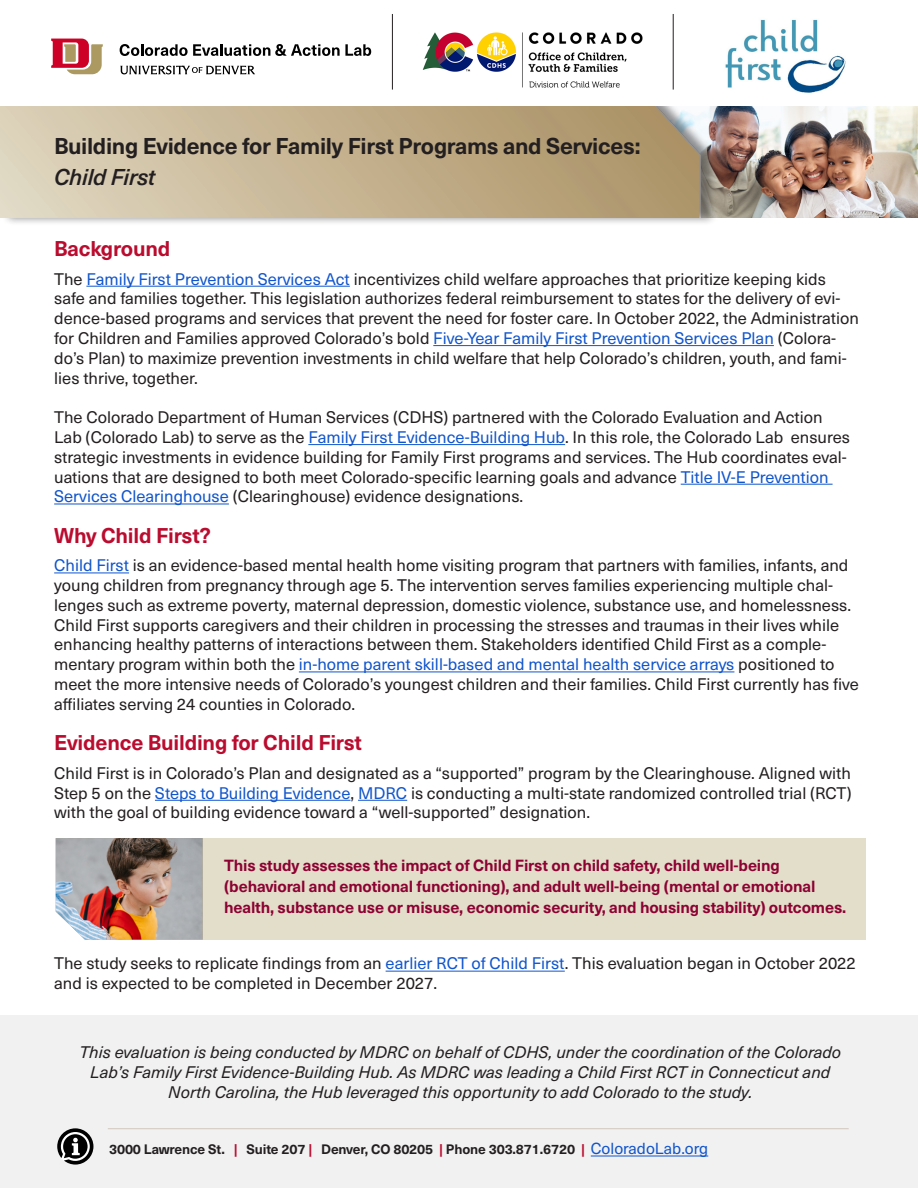
<style>
.page{position:relative;width:918px;height:1188px;background:#fff}
.page>*{position:absolute;margin:0;border:0;box-sizing:border-box;transform-origin:0 0}
.t1{font:700 22.5px/31.5px "Neue Haas Unica W1 G";letter-spacing:-.015em;color:#231f20}
.t2{font:700 21px "Neue Haas Unica W1 G";letter-spacing:-.01em;color:#ba0c2f}
.t3{font:16.5px/19.8px "Neue Haas Unica W1 G";color:#231f20}
.t4{font:italic 16.5px/19.8px "Neue Haas Unica W1 G";color:#231f20;text-align:center}
.t5{font:700 15.9px/21px "Neue Haas Unica W1 G";letter-spacing:-.01em;color:#8d0233}
.t6{font:15.75px "Neue Haas Unica W1 G";color:#15c}
.t7{font:700 13.5px "Neue Haas Unica W1 G";letter-spacing:-.01em;color:#231f20}
.t8{font:700 13.5px "Neue Haas Unica W1 G";color:#ba0c2f}
.s1{font-weight:500;font-style:italic}
.s2{color:#15c}
.s3{color:#ba0c2f}
</style>
<div class="page">
<img style="left:719px;top:106px;width:199px;height:112px">
<div style="left:203px;top:838px;width:663px;height:102px;background:#e3deca"></div>
<div style="left:0;top:1015px;width:918px;height:173px;background:#f1f1f2"></div>
<div style="left:1px;top:93px;width:718px;height:133px;background:#231f20;opacity:.5"></div>
<svg style="left:0;top:106px;width:699px;height:112px;background:#c4b291"></svg>
<div style="left:0;top:0;width:918px;height:106px;background:#fff"></div>
<svg style="left:51px;top:39px;width:52px;height:35px"></svg>
<svg style="left:120px;top:44px;width:251px;height:12px"></svg>
<svg style="left:120px;top:66px;width:135px;height:8px"></svg>
<img style="left:422px;top:32px;width:221px;height:55px">
<img style="left:725px;top:19px;width:121px;height:74px">
<svg style="left:57px;top:1128px;width:36px;height:37px"></svg>
<hr style="left:108px;top:1128px;width:741px;height:1px;background:#d2c5bd">
<hr style="left:591px;top:1156px;width:117px;height:1px;background:#15c">
<hr style="left:392px;top:14px;width:1px;height:76px;background:#231f20">
<hr style="left:673px;top:14px;width:1px;height:76px;background:#231f20">
<hr style="left:386px;top:971px;width:179px;height:1px;background:#15c">
<hr style="left:86px;top:286px;width:264px;height:1px;background:#15c">
<hr style="left:433px;top:345px;width:341px;height:1px;background:#15c">
<hr style="left:308px;top:444px;width:257px;height:1px;background:#15c">
<hr style="left:681px;top:484px;width:152px;height:1px;background:#15c">
<hr style="left:54px;top:504px;width:175px;height:1px;background:#15c">
<hr style="left:54px;top:573px;width:75px;height:1px;background:#15c">
<hr style="left:299px;top:672px;width:435px;height:1px;background:#15c">
<hr style="left:155px;top:800px;width:196px;height:1px;background:#15c">
<hr style="left:358px;top:800px;width:49px;height:1px;background:#15c">
<img style="left:56px;top:838px;width:147px;height:102px">
<h1 class="t1" style="left:54px;top:129px;width:588px">Building Evidence for Family First Programs and Services:<br><span class="s1">Child First</span></h1>
<h2 class="t2" style="left:54px;top:233px;width:118px">Background</h2>
<p class="t3" style="left:54px;top:268px;width:806px">The <span class="s2">Family First Prevention Services Act</span> incentivizes child welfare approaches that prioritize keeping kids safe and families together. This legislation authorizes federal reimbursement to states for the delivery of evi&shy;dence-based programs and services that prevent the need for foster care. In October 2022, the Administration for Children and Families approved Colorado’s bold <span class="s2">Five-Year Family First Prevention Services Plan</span> (Colora&shy;do’s Plan) to maximize prevention investments in child welfare that help Colorado’s children, youth, and fami&shy;lies thrive, together.</p>
<p class="t3" style="left:54px;top:406px;width:797px">The Colorado Department of Human Services (CDHS) partnered with the Colorado Evaluation and Action Lab (Colorado Lab) to serve as the <span class="s2">Family First Evidence-Building Hub</span>. In this role, the Colorado Lab ensures strategic investments in evidence building for Family First programs and services. The Hub coordinates eval&shy;uations that are designed to both meet Colorado-specific learning goals and advance <span class="s2">Title IV-E Prevention Services Clearinghouse</span> (Clearinghouse) evidence designations.</p>
<h2 class="t2" style="left:54px;top:519px;width:158px">Why Child First?</h2>
<p class="t3" style="left:54px;top:555px;width:806px"><span class="s2">Child First</span> is an evidence-based mental health home visiting program that partners with families, infants, and young children from pregnancy through age 5. The intervention serves families experiencing multiple chal&shy;lenges such as extreme poverty, maternal depression, domestic violence, substance use, and homelessness.<br>Child First supports caregivers and their children in processing the stresses and traumas in their lives while enhancing healthy patterns of interactions between them. Stakeholders identified Child First as a comple&shy;mentary program within both the <span class="s2">in-home parent skill-based and mental health service arrays</span> positioned to meet the more intensive needs of Colorado’s youngest children and their families. Child First currently has five affiliates serving 24 counties in Colorado.</p>
<h2 class="t2" style="left:54px;top:727px;width:309px">Evidence Building for Child First</h2>
<p class="t3" style="left:54px;top:762px;width:799px;text-align:justify">Child First is in Colorado’s Plan and designated as a “supported” program by the Clearinghouse. Aligned with Step 5 on the <span class="s2">Steps to Building Evidence</span>, <span class="s2">MDRC</span> is conducting a multi-state randomized controlled trial (RCT) with the goal of building evidence toward a “well-supported” designation.</p>
<p class="t5" style="left:224px;top:854px;width:624px">This study assesses the impact of Child First on child safety, child well-being (behavioral and emotional functioning), and adult well-being (mental or emotional health, substance use or misuse, economic security, and housing stability) outcomes.</p>
<p class="t3" style="left:54px;top:953px;width:803px">The study seeks to replicate findings from an <span class="s2">earlier RCT of Child First</span>. This evaluation began in October 2022 and is expected to be completed in December 2027.</p>
<p class="t4" style="left:79px;top:1041px;width:763px">This evaluation is being conducted by MDRC on behalf of CDHS, under the coordination of the Colorado<br>Lab’s Family First Evidence-Building Hub. As MDRC was leading a Child First RCT in Connecticut and<br>North Carolina, the Hub leveraged this opportunity to add Colorado to the study.</p>
<p class="t7" style="left:109px;top:1139px;width:117px">3000 Lawrence St.</p>
<p class="t6" style="left:591px;top:1137px;width:119px">ColoradoLab.org</p>
<p class="t8" style="left:234px;top:1139px;width:5px">|</p>
<p class="t7" style="left:247px;top:1139px;width:67px">Suite 207 <span class="s3">|</span></p>
<p class="t7" style="left:321px;top:1139px;width:265px">Denver, CO 80205 <span class="s3">|</span> Phone 303.871.6720 <span class="s3">|</span></p>
</div>
